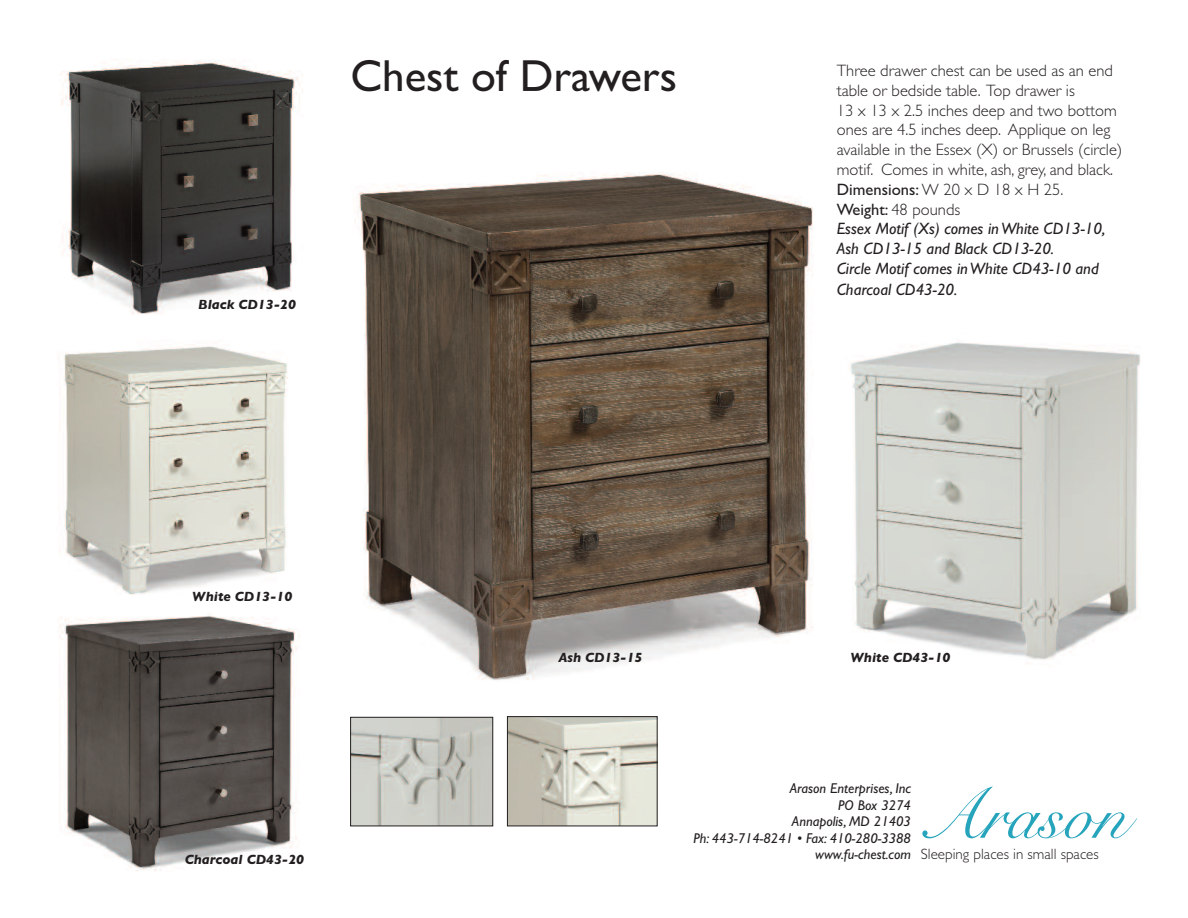
<style>
.page{position:relative;width:1188px;height:918px;background:#fff}
.page>*{position:absolute;margin:0;border:0;box-sizing:border-box;transform-origin:0 0}
.t1{font:72px "Snell Roundhand";color:#26a4bc}
.t2{font:45px "Gill Sans";color:#231f20}
.t3{font:300 16.5px/20px "Gill Sans";color:#231f20}
.t4{font:300 15px "Gill Sans";color:#231f20}
.t5{font:italic 14.25px/16.5px "Gill Sans";color:#231f20;text-align:right}
.t6{font:italic 700 13.5px "Gill Sans";color:#231f20}
.s1{font-weight:400}
.s2{font-weight:400;font-style:italic}
</style>
<div class="page">
<img style="left:64px;top:344px;width:224px;height:251px">
<img style="left:509px;top:718px;width:146px;height:106px">
<div style="left:507px;top:716px;width:150px;height:110px;border:1px solid #231f20"></div>
<img style="left:60px;top:61px;width:243px;height:254px">
<img style="left:355px;top:172px;width:458px;height:508px">
<img style="left:59px;top:615px;width:239px;height:256px">
<img style="left:850px;top:341px;width:291px;height:319px">
<img style="left:352px;top:719px;width:139px;height:105px">
<div style="left:350px;top:717px;width:143px;height:109px;border:1px solid #231f20"></div>
<p class="t6" style="left:198px;top:296px;width:99px">Black CD13-20</p>
<h2 class="t2" style="left:350px;top:49px;width:328px">Chest of Drawers</h2>
<p class="t3" style="left:837px;top:60px;width:287px">Three drawer chest can be used as an end table or bedside table. Top drawer is<br>13 x 13 x 2.5 inches deep and two bottom ones are 4.5 inches deep. Applique on leg available in the Essex (X) or Brussels (circle) motif. Comes in white, ash, grey, and black.<br><span class="s1">Dimensions:</span> W 20 x D 18 x H 25.<br><span class="s1">Weight:</span> 48 pounds<br><span class="s2">Essex Motif (Xs) comes inWhite CD13-10, Ash CD13-15 and Black CD13-20.<br>Circle Motif comes inWhite CD43-10 and Charcoal CD43-20.</span></p>
<p class="t6" style="left:192px;top:589px;width:102px">White CD13-10</p>
<p class="t6" style="left:185px;top:852px;width:121px">Charcoal CD43-20</p>
<p class="t6" style="left:559px;top:649px;width:85px">Ash CD13-15</p>
<p class="t6" style="left:850px;top:649px;width:102px">White CD43-10</p>
<p class="t5" style="left:693px;top:780px;width:219px">Arason Enterprises, Inc<br>PO Box 3274<br>Annapolis, MD 21403<br>Ph: 443-714-8241 • Fax: 410-280-3388 www.fu-chest.com</p>
<h1 class="t1" style="left:916px;top:773px;width:213px">Arason</h1>
<p class="t4" style="left:921px;top:845px;width:179px">Sleeping places in small spaces</p>
</div>
